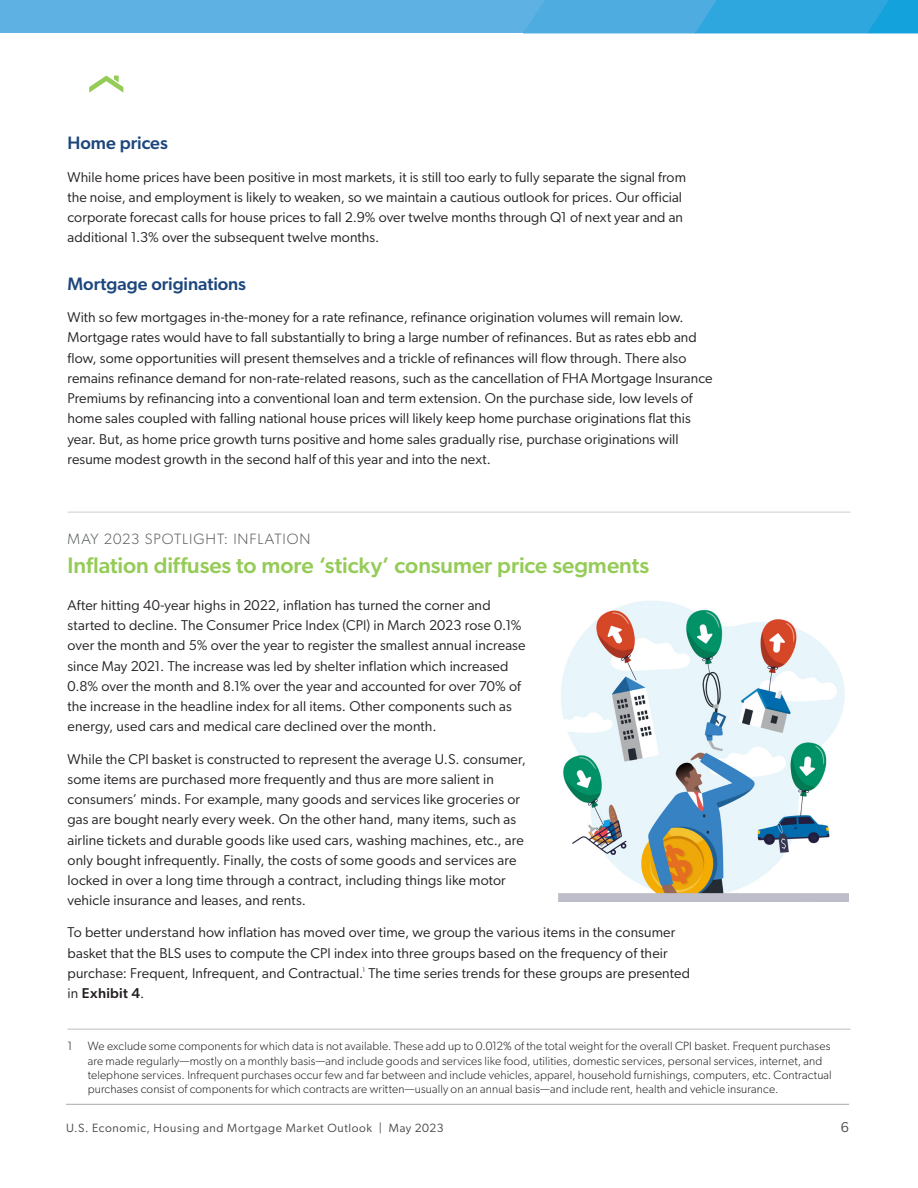
<style>
.page{position:relative;width:918px;height:1188px;background:#fff}
.page>*{position:absolute;margin:0;border:0;box-sizing:border-box;transform-origin:0 0}
.t1{font:500 22.5px "Gibson";letter-spacing:-.005em;color:#95cb57}
.t2{font:500 18px "Gibson";color:#1d467c}
.t3{font:300 15px "Gibson";letter-spacing:.06em;color:#585d5b}
.t4{font:14.25px/20.2px "Gibson";letter-spacing:.005em;color:#231f20}
.t5{font:14.25px "Gibson";color:#454647}
.t6{font:300 12px/14.4px "Gibson";letter-spacing:.01em;color:#231f20}
.t7{font:12px "Gibson";letter-spacing:.055em;color:#454647}
.s1{font-weight:500}
</style>
<div class="page">
<hr style="left:66px;top:1104px;width:783px;height:1px;background:#a8a9ad">
<svg style="left:89px;top:76px;width:34px;height:17px"></svg>
<div style="left:0;top:0;width:918px;height:33px;background:#5db1e3"></div>
<svg style="left:524px;top:0;width:394px;height:33px"></svg>
<hr style="left:68px;top:511px;width:782px;height:2px;background:#dcdddf">
<hr style="left:68px;top:1029px;width:782px;height:1px;background:#bcbdc0">
<img style="left:558px;top:601px;width:291px;height:301px">
<p class="t2" style="left:68px;top:132px;width:102px">Home prices</p>
<p class="t4" style="left:68px;top:166px;width:620px">While home prices have been positive in most markets, it is still too early to fully separate the signal from the noise, and employment is likely to weaken, so we maintain a cautious outlook for prices. Our official corporate forecast calls for house prices to fall 2.9% over twelve months through Q1 of next year and an additional 1.3% over the subsequent twelve months.</p>
<p class="t2" style="left:68px;top:273px;width:180px">Mortgage originations</p>
<p class="t4" style="left:68px;top:307px;width:647px">With so few mortgages in-the-money for a rate refinance, refinance origination volumes will remain low.<br>Mortgage rates would have to fall substantially to bring a large number of refinances. But as rates ebb and flow, some opportunities will present themselves and a trickle of refinances will flow through. There also remains refinance demand for non-rate-related reasons, such as the cancellation of FHA Mortgage Insurance Premiums by refinancing into a conventional loan and term extension. On the purchase side, low levels of home sales coupled with falling national house prices will likely keep home purchase originations flat this year. But, as home price growth turns positive and home sales gradually rise, purchase originations will resume modest growth in the second half of this year and into the next.</p>
<p class="t3" style="left:68px;top:530px;width:245px">MAY 2023 SPOTLIGHT: INFLATION</p>
<h1 class="t1" style="left:68px;top:552px;width:583px">Inflation diffuses to more ‘sticky’ consumer price segments</h1>
<p class="t4" style="left:68px;top:595px;width:460px">After hitting 40-year highs in 2022, inflation has turned the corner and started to decline. The Consumer Price Index (CPI) in March 2023 rose 0.1% over the month and 5% over the year to register the smallest annual increase since May 2021. The increase was led by shelter inflation which increased 0.8% over the month and 8.1% over the year and accounted for over 70% of the increase in the headline index for all items. Other components such as energy, used cars and medical care declined over the month.</p>
<p class="t4" style="left:68px;top:748px;width:460px">While the CPI basket is constructed to represent the average U.S. consumer, some items are purchased more frequently and thus are more salient in consumers’ minds. For example, many goods and services like groceries or gas are bought nearly every week. On the other hand, many items, such as airline tickets and durable goods like used cars, washing machines, etc., are only bought infrequently. Finally, the costs of some goods and services are locked in over a long time through a contract, including things like motor vehicle insurance and leases, and rents.</p>
<p class="t4" style="left:68px;top:922px;width:624px">To better understand how inflation has moved over time, we group the various items in the consumer basket that the BLS uses to compute the CPI index into three groups based on the frequency of their purchase: Frequent, Infrequent, and Contractual.<sup>1</sup> The time series trends for these groups are presented in <span class="s1">Exhibit 4</span>.</p>
<p class="t6" style="left:68px;top:1039px;width:6px">1</p>
<p class="t6" style="left:88px;top:1039px;width:746px">We exclude some components for which data is not available. These add up to 0.012% of the total weight for the overall CPI basket. Frequent purchases are made regularly—mostly on a monthly basis—and include goods and services like food, utilities, domestic services, personal services, internet, and telephone services. Infrequent purchases occur few and far between and include vehicles, apparel, household furnishings, computers, etc. Contractual purchases consist of components for which contracts are written—usually on an annual basis—and include rent, health and vehicle insurance.</p>
<p class="t7" style="left:66px;top:1121px;width:379px">U.S. Economic, Housing and Mortgage Market Outlook | May 2023</p>
<p class="t5" style="left:841px;top:1118px;width:10px">6</p>
</div>
